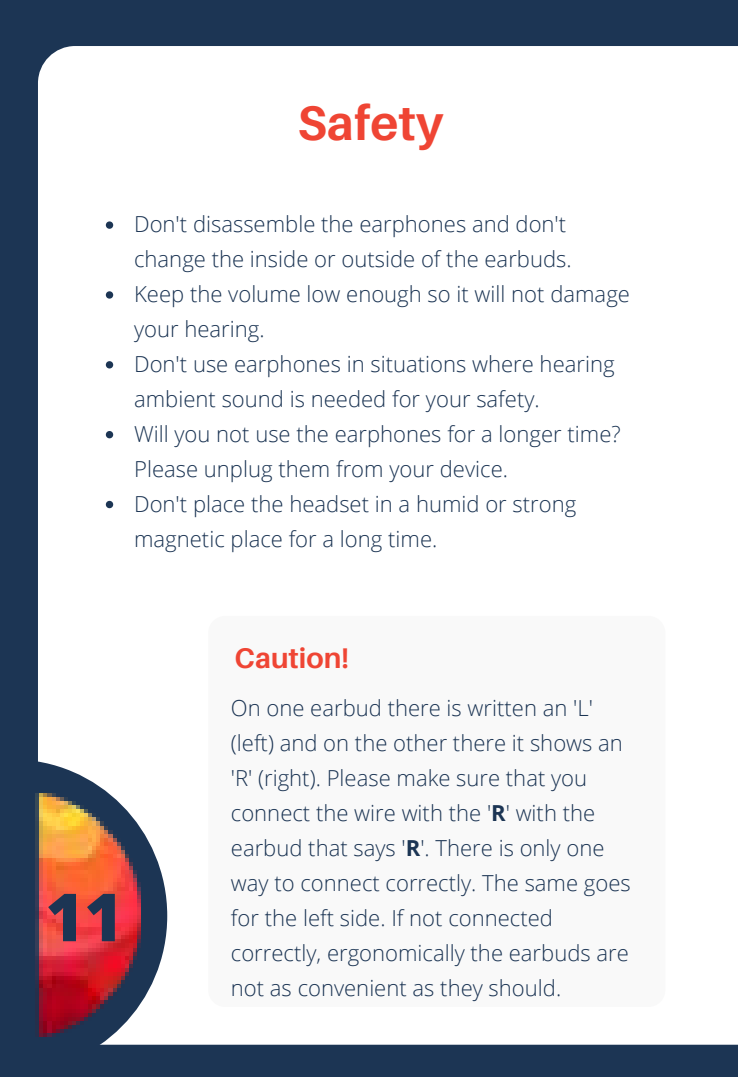
<style>
.page{position:relative;width:738px;height:1077px;background:#1c3554}
.page>*{position:absolute;margin:0;border:0;box-sizing:border-box;transform-origin:0 0}
.t1{font:800 66.4px "Open Sans";color:#1c3554}
.t2{font:700 48.4px "Aileron";color:#ef4534}
.t3{font:700 28.4px "Aileron";color:#ef4534}
.t4{font:300 22px/34.8px "Open Sans";color:#1c3554}
.s1{font-weight:700}
</style>
<div class="page">
<div style="left:38px;top:46px;width:700px;height:999px;background:#fff"></div>
<div style="left:208px;top:616px;width:457px;height:391px;background:#f9f9f9;border-radius:17px"></div>
<svg style="left:106px;top:221px;width:7px;height:8px"></svg>
<svg style="left:106px;top:291px;width:7px;height:8px"></svg>
<svg style="left:106px;top:361px;width:7px;height:7px"></svg>
<svg style="left:106px;top:431px;width:7px;height:7px"></svg>
<svg style="left:106px;top:501px;width:7px;height:7px"></svg>
<svg style="left:38px;top:759px;width:129px;height:286px;fill:#fff"></svg>
<img style="left:35px;top:793px;width:105px;height:244px">
<h2 class="t2" style="left:297px;top:97px;width:147px">Safety</h2>
<p class="t4" style="left:134px;top:207px;width:497px">Don't disassemble the earphones and don't change the inside or outside of the earbuds.<br>Keep the volume low enough so it will not damage your hearing.<br>Don't use earphones in situations where hearing ambient sound is needed for your safety.<br>Will you not use the earphones for a longer time?<br>Please unplug them from your device.<br>Don't place the headset in a humid or strong magnetic place for a long time.</p>
<h1 class="t1" style="left:45px;top:867px;width:79px">11</h1>
<p class="t3" style="left:235px;top:642px;width:116px">Caution!</p>
<p class="t4" style="left:231px;top:690px;width:401px">On one earbud there is written an 'L' (left) and on the other there it shows an 'R' (right). Please make sure that you connect the wire with the '<span class="s1">R</span>' with the earbud that says '<span class="s1">R</span>'. There is only one way to connect correctly. The same goes for the left side. If not connected correctly, ergonomically the earbuds are not as convenient as they should.</p>
</div>
